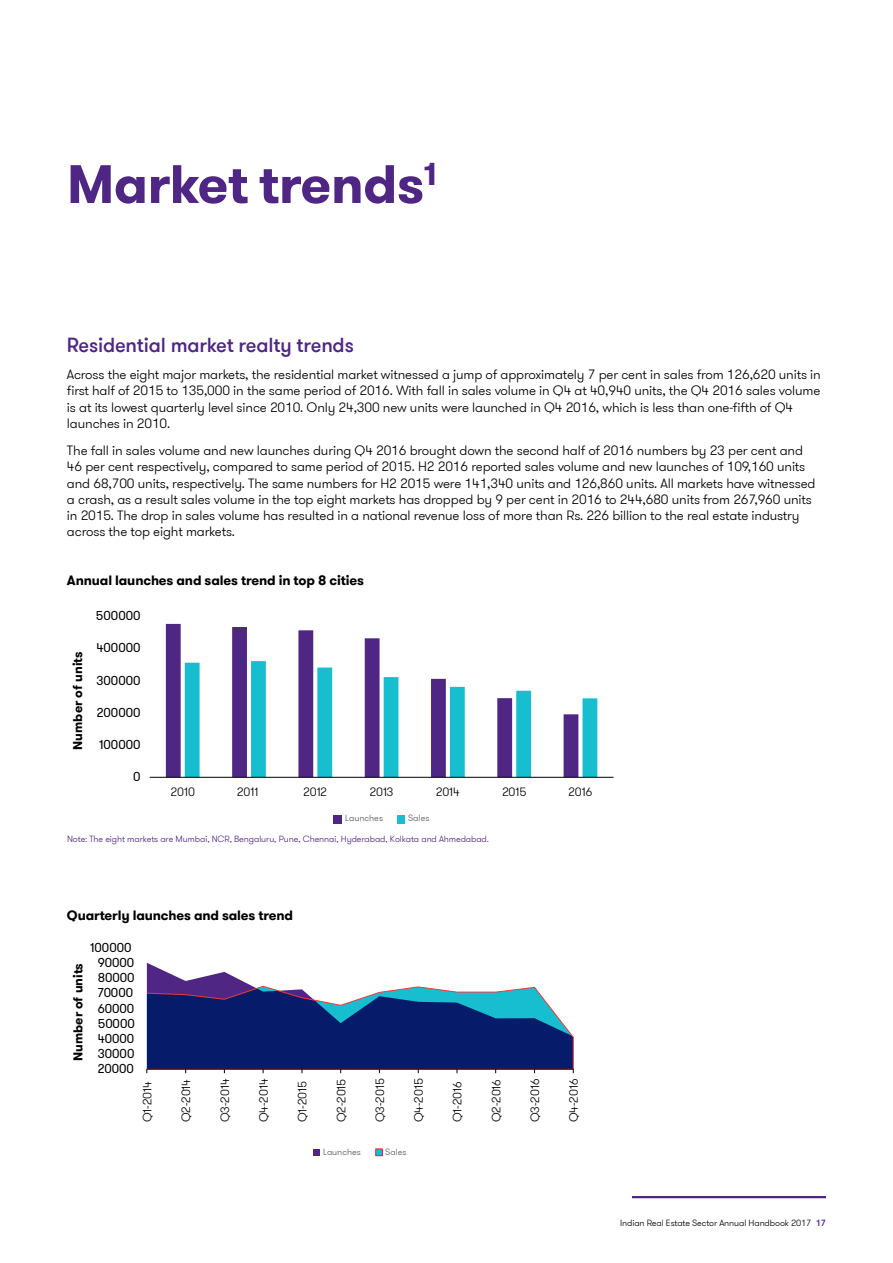
<style>
.page{position:relative;width:893px;height:1263px;background:#fff}
.page>*{position:absolute;margin:0;border:0;box-sizing:border-box;transform-origin:0 0}
.t1{font:700 54px "GT Walsheim Pro";letter-spacing:-.01em;color:#4f2683}
.t2{font:500 20.25px "GT Walsheim Pro";letter-spacing:-.01em;color:#4f2683}
.t3{font:300 13.5px/16.2px "GT Walsheim Pro";letter-spacing:-.01em;color:#000}
.t4{font:700 13.5px "GT Walsheim Pro";letter-spacing:-.01em;color:#000}
.t5{font:12.75px "GT Walsheim Pro";color:#000}
.t6{font:700 12.75px "GT Walsheim Pro";color:#000}
.t7{font:300 12px "GT Walsheim Pro";color:#000}
.t8{font:300 9px "GT Walsheim Pro";letter-spacing:-.01em;color:#4f2683}
.t9{font:300 9px "GT Walsheim Pro";letter-spacing:-.01em;color:#000}
.t10{font:300 9px "GT Walsheim Pro";letter-spacing:.005em;color:#5a5a5a}
.s1{font-weight:500;color:#4f2683}
</style>
<div class="page">
<hr style="left:632px;top:1196px;width:194px;height:2px;background:#4f2683">
<svg style="left:166px;top:624px;width:214px;height:153px"></svg>
<svg style="left:185px;top:661px;width:412px;height:116px"></svg>
<hr style="left:150px;top:777px;width:463px;height:1px;background:#000">
<div style="left:334px;top:815px;width:8px;height:8px;background:#4f2683"></div>
<div style="left:397px;top:815px;width:8px;height:8px;background:#16becf"></div>
<svg style="left:147px;top:963px;width:117px;height:23px"></svg>
<svg style="left:146px;top:986px;width:428px;height:87px;background:#294683"></svg>
<div style="left:314px;top:1149px;width:6px;height:7px;background:#4f2683"></div>
<div style="left:376px;top:1149px;width:6px;height:7px;background:#16becf"></div>
<div style="left:375px;top:1149px;width:8px;height:7px;border:1px solid #ed2224"></div>
<h1 class="t1" style="left:67px;top:149px;width:371px">Market trends<sup>1</sup></h1>
<h2 class="t2" style="left:67px;top:332px;width:288px">Residential market realty trends</h2>
<p class="t3" style="left:67px;top:367px;width:755px">Across the eight major markets, the residential market witnessed a jump of approximately 7 per cent in sales from 126,620 units in first half of 2015 to 135,000 in the same period of 2016. With fall in sales volume in Q4 at 40,940 units, the Q4 2016 sales volume is at its lowest quarterly level since 2010. Only 24,300 new units were launched in Q4 2016, which is less than one-fifth of Q4 launches in 2010.</p>
<p class="t3" style="left:67px;top:443px;width:750px">The fall in sales volume and new launches during Q4 2016 brought down the second half of 2016 numbers by 23 per cent and 46 per cent respectively, compared to same period of 2015. H2 2016 reported sales volume and new launches of 109,160 units and 68,700 units, respectively. The same numbers for H2 2015 were 141,340 units and 126,860 units. All markets have witnessed a crash, as a result sales volume in the top eight markets has dropped by 9 per cent in 2016 to 244,680 units from 267,960 units in 2015. The drop in sales volume has resulted in a national revenue loss of more than Rs. 226 billion to the real estate industry across the top eight markets.</p>
<p class="t4" style="left:67px;top:571px;width:298px">Annual launches and sales trend in top 8 cities</p>
<p class="t6" style="left:69px;top:750px;width:100px;rotate:-90deg">Number of units</p>
<p class="t5" style="left:96px;top:607px;width:46px">500000</p>
<p class="t5" style="left:97px;top:640px;width:45px">400000</p>
<p class="t5" style="left:96px;top:672px;width:46px">300000</p>
<p class="t5" style="left:97px;top:704px;width:45px">200000</p>
<p class="t5" style="left:99px;top:737px;width:43px">100000</p>
<p class="t5" style="left:133px;top:769px;width:9px">0</p>
<p class="t7" style="left:171px;top:784px;width:26px">2010</p>
<p class="t7" style="left:237px;top:784px;width:23px">2011</p>
<p class="t7" style="left:303px;top:784px;width:25px">2012</p>
<p class="t7" style="left:370px;top:784px;width:25px">2013</p>
<p class="t7" style="left:436px;top:784px;width:25px">2014</p>
<p class="t7" style="left:502px;top:784px;width:26px">2015</p>
<p class="t7" style="left:569px;top:784px;width:25px">2016</p>
<p class="t10" style="left:345px;top:813px;width:39px">Launches</p>
<p class="t10" style="left:408px;top:813px;width:23px">Sales</p>
<p class="t8" style="left:67px;top:833px;width:423px">Note: The eight markets are Mumbai, NCR, Bengaluru, Pune, Chennai, Hyderabad, Kolkata and Ahmedabad.</p>
<p class="t4" style="left:67px;top:906px;width:228px">Quarterly launches and sales trend</p>
<p class="t5" style="left:90px;top:939px;width:43px">100000</p>
<p class="t6" style="left:70px;top:1061px;width:100px;rotate:-90deg">Number of units</p>
<p class="t5" style="left:98px;top:955px;width:38px">90000</p>
<p class="t5" style="left:98px;top:970px;width:38px">80000</p>
<p class="t5" style="left:98px;top:985px;width:37px">70000</p>
<p class="t5" style="left:98px;top:1000px;width:38px">60000</p>
<p class="t5" style="left:98px;top:1015px;width:39px">50000</p>
<p class="t5" style="left:98px;top:1030px;width:38px">40000</p>
<p class="t5" style="left:98px;top:1046px;width:38px">30000</p>
<p class="t5" style="left:98px;top:1061px;width:38px">20000</p>
<p class="t7" style="left:140px;top:1122px;width:42px;rotate:-90deg">Q1-2014</p>
<p class="t7" style="left:179px;top:1122px;width:45px;rotate:-90deg">Q2-2014</p>
<p class="t7" style="left:217px;top:1122px;width:45px;rotate:-90deg">Q3-2014</p>
<p class="t7" style="left:256px;top:1122px;width:45px;rotate:-90deg">Q4-2014</p>
<p class="t7" style="left:295px;top:1122px;width:43px;rotate:-90deg">Q1-2015</p>
<p class="t7" style="left:334px;top:1122px;width:45px;rotate:-90deg">Q2-2015</p>
<p class="t7" style="left:372px;top:1122px;width:45px;rotate:-90deg">Q3-2015</p>
<p class="t7" style="left:411px;top:1122px;width:45px;rotate:-90deg">Q4-2015</p>
<p class="t7" style="left:450px;top:1122px;width:42px;rotate:-90deg">Q1-2016</p>
<p class="t7" style="left:489px;top:1122px;width:45px;rotate:-90deg">Q2-2016</p>
<p class="t7" style="left:527px;top:1122px;width:45px;rotate:-90deg">Q3-2016</p>
<p class="t7" style="left:566px;top:1122px;width:45px;rotate:-90deg">Q4-2016</p>
<p class="t10" style="left:323px;top:1146px;width:39px">Launches</p>
<p class="t10" style="left:385px;top:1146px;width:23px">Sales</p>
<p class="t9" style="left:620px;top:1217px;width:207px">Indian Real Estate Sector Annual Handbook 2017 <span class="s1">17</span></p>
</div>
